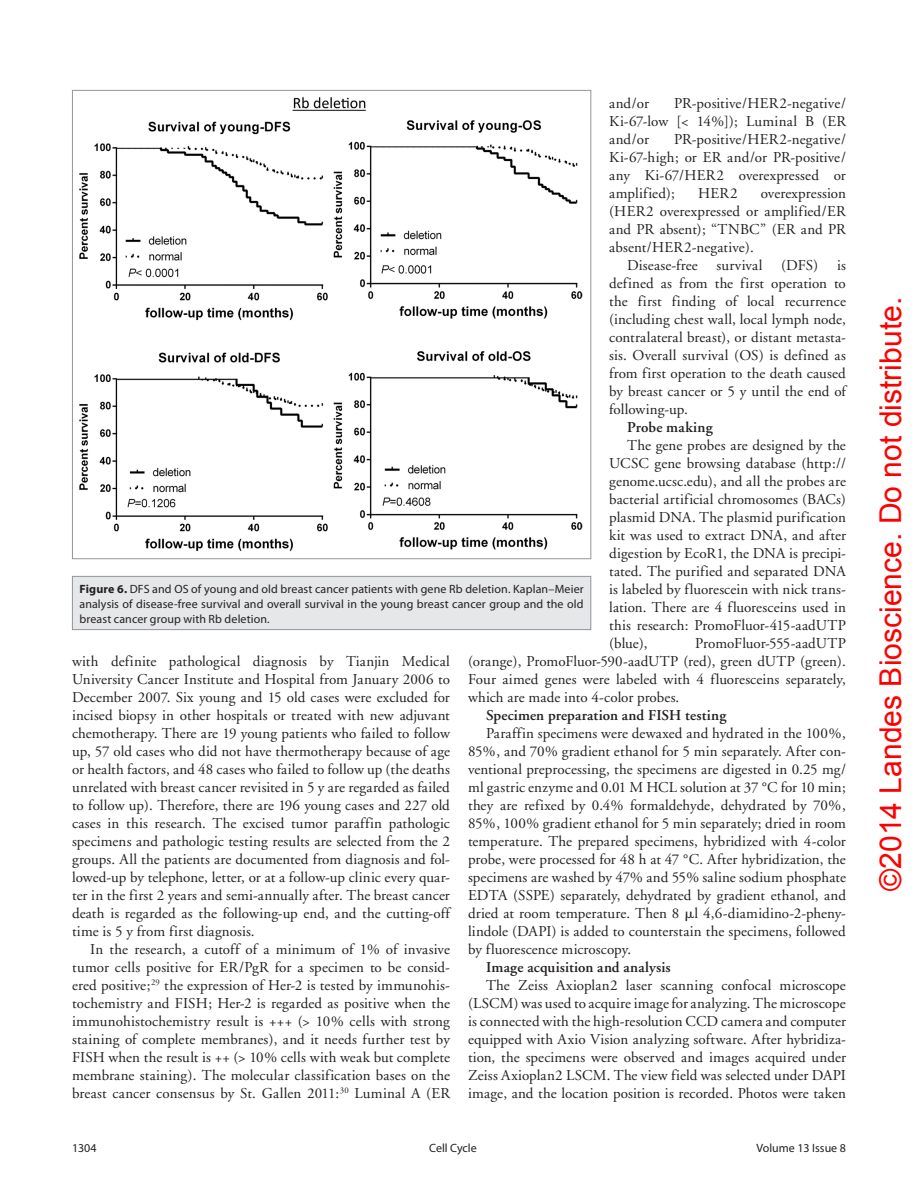
<style>
.page{position:relative;width:918px;height:1188px;background:#fff}
.page>*{position:absolute;margin:0;border:0;box-sizing:border-box;transform-origin:0 0}
.t1{font:30.15px "Arial";color:#f00}
.t2{font:15px/18px "Adobe Garamond";letter-spacing:.005em;color:#231f20;text-align:justify}
.t3{font:600 15px "Adobe Garamond";letter-spacing:.01em;color:#231f20}
.t4{font:12px/15px "Myriad Pro";letter-spacing:.005em;color:#231f20;text-align:justify}
.s1{font-weight:700}
.s2{font-family:"Universal Std Greekw Math Pi"}
</style>
<div class="page">
<img style="left:79px;top:96px;width:504px;height:456px">
<div style="left:72px;top:576px;width:519px;height:54px;background:#e6e7e9"></div>
<div style="left:72px;top:576px;width:519px;height:54px;border:1px solid #939598"></div>
<p class="t2" style="left:609px;top:95px;width:41px">and/or</p>
<p class="t2" style="left:609px;top:95px;width:238px;text-indent:65px">PR-positive/HER2-negative/ Ki-67-low [&lt; 14%]); Luminal B (ER and/or</p>
<p class="t2" style="left:609px;top:131px;width:238px;text-indent:65px">PR-positive/HER2-negative/ Ki-67-high; or ER and/or PR-positive/ any Ki-67/HER2 overexpressed or amplified);</p>
<p class="t2" style="left:698px;top:185px;width:41px">HER2</p>
<p class="t2" style="left:761px;top:185px;width:87px">overexpression</p>
<p class="t2" style="left:609px;top:203px;width:238px">(HER2 overexpressed or amplified/ER</p>
<p class="t2" style="left:609px;top:221px;width:238px">and PR absent); “TNBC” (ER and PR</p>
<p class="t2" style="left:609px;top:239px;width:146px">absent/HER2-negative).</p>
<p class="t2" style="left:627px;top:257px;width:72px">Disease-free</p>
<p class="t2" style="left:717px;top:257px;width:47px">survival</p>
<p class="t2" style="left:781px;top:257px;width:39px">(DFS)</p>
<p class="t2" style="left:609px;top:257px;width:238px;text-indent:228px">is defined as from the first operation to the first finding of local recurrence (including chest wall, local lymph node, contralateral breast), or distant metasta&shy;sis. Overall survival (OS) is defined as from first operation to the death caused by breast cancer or 5 y until the end of following-up.</p>
<p class="t3" style="left:627px;top:419px;width:87px">Probe making</p>
<p class="t2" style="left:609px;top:437px;width:238px;text-indent:18px">The gene probes are designed by the UCSC gene browsing database (http:// genome.ucsc.edu), and all the probes are bacterial artificial chromosomes (BACs) plasmid DNA. The plasmid purification kit was used to extract DNA, and after digestion by EcoR1, the DNA is precipi&shy;tated. The purified and separated DNA is labeled by fluorescein with nick trans&shy;lation. There are 4 fluoresceins used in this research: PromoFluor-415-aadUTP (blue),</p>
<p class="t4" style="left:80px;top:581px;width:506px"><span class="s1">Figure 6.</span> DFS and OS of young and old breast cancer patients with gene Rb deletion. Kaplan–Meier analysis of disease-free survival and overall survival in the young breast cancer group and the old breast cancer group with Rb deletion.</p>
<p class="t2" style="left:468px;top:635px;width:379px;text-indent:227px">PromoFluor-555-aadUTP (orange), PromoFluor-590-aadUTP (red), green dUTP (green).<br>Four aimed genes were labeled with 4 fluoresceins separately, which are made into 4-color probes.</p>
<p class="t3" style="left:486px;top:707px;width:242px">Specimen preparation and FISH testing</p>
<p class="t2" style="left:468px;top:725px;width:380px;text-indent:18px">Paraffin specimens were dewaxed and hydrated in the 100%, 85%, and 70% gradient ethanol for 5 min separately. After con&shy;ventional preprocessing, the specimens are digested in 0.25 mg/ ml gastric enzyme and 0.01 M HCL solution at 37 °C for 10 min; they are refixed by 0.4% formaldehyde, dehydrated by 70%, 85%, 100% gradient ethanol for 5 min separately; dried in room temperature. The prepared specimens, hybridized with 4-color probe, were processed for 48 h at 47 °C. After hybridization, the specimens are washed by 47% and 55% saline sodium phosphate EDTA (SSPE) separately, dehydrated by gradient ethanol, and dried at room temperature. Then 8 <span class="s2">μ</span>l 4,6-diamidino-2-pheny&shy;lindole (DAPI) is added to counterstain the specimens, followed by fluorescence microscopy.</p>
<p class="t3" style="left:486px;top:959px;width:186px">Image acquisition and analysis</p>
<p class="t2" style="left:468px;top:977px;width:380px;text-indent:18px">The Zeiss Axioplan2 laser scanning confocal microscope (LSCM) was used to acquire image for analyzing. The microscope is connected with the high-resolution CCD camera and computer equipped with Axio Vision analyzing software. After hybridiza&shy;tion, the specimens were observed and images acquired under Zeiss Axioplan2 LSCM. The view field was selected under DAPI image, and the location position is recorded. Photos were taken</p>
<p class="t2" style="left:72px;top:653px;width:380px">with definite pathological diagnosis by Tianjin Medical University Cancer Institute and Hospital from January 2006 to December 2007. Six young and 15 old cases were excluded for incised biopsy in other hospitals or treated with new adjuvant chemotherapy. There are 19 young patients who failed to follow up, 57 old cases who did not have thermotherapy because of age or health factors, and 48 cases who failed to follow up (the deaths unrelated with breast cancer revisited in 5 y are regarded as failed to follow up). Therefore, there are 196 young cases and 227 old cases in this research. The excised tumor paraffin pathologic specimens and pathologic testing results are selected from the 2 groups. All the patients are documented from diagnosis and fol&shy;lowed-up by telephone, letter, or at a follow-up clinic every quar&shy;ter in the first 2 years and semi-annually after. The breast cancer death is regarded as the following-up end, and the cutting-off time is 5 y from first diagnosis.</p>
<p class="t2" style="left:72px;top:941px;width:380px;text-indent:18px">In the research, a cutoff of a minimum of 1% of invasive tumor cells positive for ER/PgR for a specimen to be consid&shy;ered positive;<sup>29</sup> the expression of Her-2 is tested by immunohis&shy;tochemistry and FISH; Her-2 is regarded as positive when the immunohistochemistry result is +++ (&gt; 10% cells with strong staining of complete membranes), and it needs further test by FISH when the result is ++ (&gt; 10% cells with weak but complete membrane staining). The molecular classification bases on the breast cancer consensus by St. Gallen 2011:<sup>30</sup> Luminal A (ER</p>
<p class="t4" style="left:72px;top:1140px;width:26px">1304</p>
<p class="t4" style="left:429px;top:1140px;width:49px">Cell Cycle</p>
<p class="t4" style="left:757px;top:1140px;width:91px">Volume 13 Issue 8</p>
<h1 class="t1" style="left:871px;top:891px;width:595px;rotate:-90deg">©2014 Landes Bioscience. Do not distribute.</h1>
</div>
